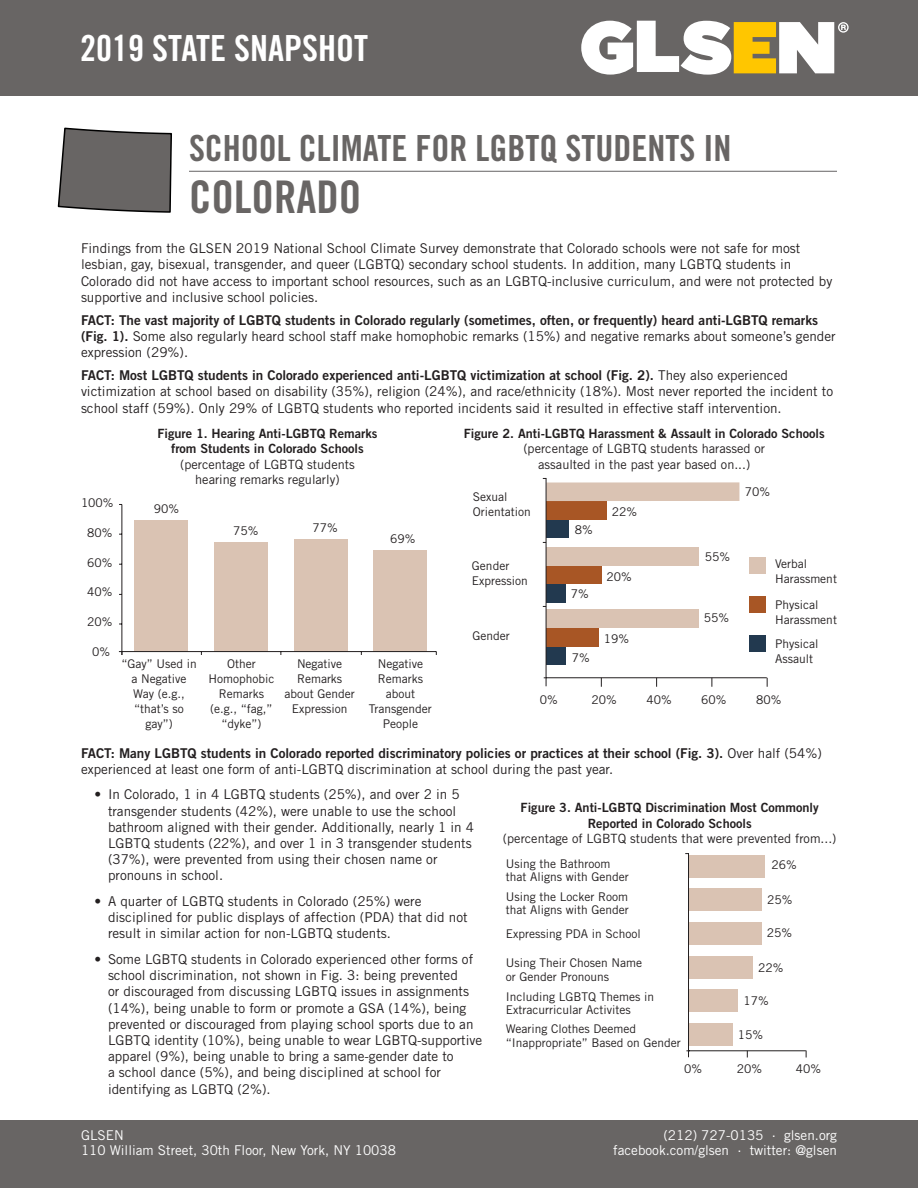
<style>
.page{position:relative;width:918px;height:1188px;background:#fff}
.page>*{position:absolute;margin:0;border:0;box-sizing:border-box;transform-origin:0 0}
.t1{font:45px "Trade Gothic Bold Cond Twenty";color:#686564}
.t2{font:36px "Trade Gothic Bold Cond Twenty";color:#686564}
.t3{font:36px "Trade Gothic Bold Cond Twenty";color:#fff}
.t4{font:13.5px/16.2px "Trade Gothic";color:#231f20}
.t5{font:13.5px "Trade Gothic Bold Two";color:#231f20}
.t6{font:13.5px "Trade Gothic";color:#fff}
.t7{font:12.75px/15.3px "Trade Gothic Bold Two";color:#231f20;text-align:center}
.t8{font:12.75px/15.3px "Trade Gothic";color:#231f20;text-align:center}
.t9{font:12px/15px "Trade Gothic";color:#231f20}
.s1{font-family:"Trade Gothic Bold Two"}
.s2{font-family:"Trade Gothic"}
</style>
<div class="page">
<hr style="left:189px;top:171px;width:648px;height:1px;background:#231f20">
<svg style="left:57px;top:127px;width:115px;height:86px;background:#726f6e"></svg>
<div style="left:0;top:1120px;width:918px;height:68px;background:#686564"></div>
<div style="left:0;top:0;width:918px;height:95px;background:#686564"></div>
<svg style="left:581px;top:21px;width:268px;height:54px"></svg>
<div style="left:373px;top:550px;width:54px;height:102px;background:#dac3b3"></div>
<div style="left:294px;top:539px;width:54px;height:113px;background:#dac3b3"></div>
<div style="left:214px;top:542px;width:54px;height:110px;background:#dac3b3"></div>
<div style="left:134px;top:520px;width:54px;height:132px;background:#dac3b3"></div>
<hr style="left:122px;top:651px;width:314px;height:1px;background:#231f20">
<hr style="left:122px;top:504px;width:1px;height:151px;background:#231f20">
<div style="left:546px;top:520px;width:22px;height:18px;background:#22394f"></div>
<div style="left:546px;top:609px;width:153px;height:19px;background:#dac3b3"></div>
<div style="left:546px;top:584px;width:19px;height:18px;background:#22394f"></div>
<div style="left:546px;top:565px;width:55px;height:19px;background:#a85625"></div>
<div style="left:546px;top:547px;width:153px;height:18px;background:#dac3b3"></div>
<div style="left:546px;top:501px;width:61px;height:19px;background:#a85625"></div>
<div style="left:546px;top:482px;width:193px;height:19px;background:#dac3b3"></div>
<div style="left:546px;top:646px;width:19px;height:19px;background:#22394f"></div>
<div style="left:546px;top:628px;width:53px;height:18px;background:#a85625"></div>
<hr style="left:546px;top:677px;width:221px;height:1px;background:#231f20">
<div style="left:749px;top:596px;width:16px;height:17px;background:#a85625"></div>
<div style="left:749px;top:557px;width:16px;height:17px;background:#dac3b3"></div>
<div style="left:749px;top:635px;width:16px;height:17px;background:#22394f"></div>
<hr style="left:546px;top:478px;width:1px;height:208px;background:#231f20">
<div style="left:688px;top:1024px;width:44px;height:22px;background:#dac3b3"></div>
<div style="left:688px;top:989px;width:50px;height:23px;background:#dac3b3"></div>
<div style="left:689px;top:956px;width:64px;height:22px;background:#dac3b3"></div>
<div style="left:688px;top:922px;width:74px;height:23px;background:#dac3b3"></div>
<div style="left:688px;top:889px;width:74px;height:22px;background:#dac3b3"></div>
<div style="left:688px;top:855px;width:77px;height:22px;background:#dac3b3"></div>
<hr style="left:688px;top:853px;width:1px;height:204px;background:#231f20">
<hr style="left:689px;top:1050px;width:117px;height:1px;background:#231f20">
<h2 class="t3" style="left:80px;top:27px;width:289px">2019 STATE SNAPSHOT</h2>
<h2 class="t2" style="left:189px;top:126px;width:544px">SCHOOL CLIMATE FOR LGBTQ STUDENTS IN</h2>
<h1 class="t1" style="left:189px;top:170px;width:174px">COLORADO</h1>
<p class="t4" style="left:81px;top:240px;width:753px">Findings from the GLSEN 2019 National School Climate Survey demonstrate that Colorado schools were not safe for most lesbian, gay, bisexual, transgender, and queer (LGBTQ) secondary school students. In addition, many LGBTQ students in Colorado did not have access to important school resources, such as an LGBTQ-inclusive curriculum, and were not protected by supportive and inclusive school policies.</p>
<p class="t5" style="left:81px;top:312px;width:739px">FACT: The vast majority of LGBTQ students in Colorado regularly (sometimes, often, or frequently) heard anti-LGBTQ remarks</p>
<p class="t4" style="left:81px;top:328px;width:756px"><span class="s1">(Fig. 1).</span> Some also regularly heard school staff make homophobic remarks (15%) and negative remarks about someone’s gender expression (29%).</p>
<p class="t5" style="left:81px;top:367px;width:708px">FACT: Most LGBTQ students in Colorado experienced anti-LGBTQ victimization at school (Fig. 2). <span class="s2">They also experienced</span></p>
<p class="t4" style="left:81px;top:383px;width:754px">victimization at school based on disability (35%), religion (24%), and race/ethnicity (18%). Most never reported the incident to school staff (59%). Only 29% of LGBTQ students who reported incidents said it resulted in effective staff intervention.</p>
<p class="t9" style="left:81px;top:495px;width:34px">100%</p>
<p class="t7" style="left:157px;top:426px;width:221px">Figure 1. Hearing Anti-LGBTQ Remarks from Students in Colorado Schools</p>
<p class="t8" style="left:180px;top:456px;width:176px">(percentage of LGBTQ students hearing remarks regularly)</p>
<p class="t9" style="left:154px;top:501px;width:27px">90%</p>
<p class="t7" style="left:464px;top:426px;width:362px">Figure 2. Anti-LGBTQ Harassment &amp; Assault in Colorado Schools</p>
<p class="t8" style="left:523px;top:441px;width:243px">(percentage of LGBTQ students harassed or assaulted in the past year based on...)</p>
<p class="t9" style="left:473px;top:489px;width:60px">Sexual<br>Orientation</p>
<p class="t9" style="left:612px;top:504px;width:27px">22%</p>
<p class="t9" style="left:745px;top:484px;width:27px">70%</p>
<p class="t9" style="left:87px;top:525px;width:27px">80%</p>
<p class="t9" style="left:233px;top:523px;width:27px">75%</p>
<p class="t9" style="left:312px;top:520px;width:27px">77%</p>
<p class="t9" style="left:390px;top:531px;width:27px">69%</p>
<p class="t9" style="left:575px;top:522px;width:19px">8%</p>
<p class="t9" style="left:87px;top:555px;width:27px">60%</p>
<p class="t9" style="left:87px;top:584px;width:27px">40%</p>
<p class="t9" style="left:87px;top:614px;width:27px">20%</p>
<p class="t9" style="left:92px;top:644px;width:19px">0%</p>
<p class="t9" style="left:121px;top:656px;width:77px;text-align:center">“Gay” Used in a Negative<br>Way (e.g., “that’s so gay”)</p>
<p class="t9" style="left:208px;top:656px;width:68px;text-align:center">Other<br>Homophobic<br>Remarks (e.g., “fag,” “dyke”)</p>
<p class="t9" style="left:284px;top:656px;width:72px;text-align:center">Negative<br>Remarks about Gender<br>Expression</p>
<p class="t9" style="left:369px;top:656px;width:64px;text-align:center">Negative<br>Remarks about<br>Transgender<br>People</p>
<p class="t9" style="left:705px;top:549px;width:27px">55%</p>
<p class="t9" style="left:472px;top:558px;width:57px">Gender<br>Expression</p>
<p class="t9" style="left:775px;top:556px;width:63px">Verbal<br>Harassment</p>
<p class="t9" style="left:775px;top:597px;width:63px">Physical<br>Harassment</p>
<p class="t9" style="left:775px;top:636px;width:45px">Physical</p>
<p class="t9" style="left:572px;top:650px;width:19px">7%</p>
<p class="t9" style="left:775px;top:651px;width:39px">Assault</p>
<p class="t9" style="left:606px;top:569px;width:27px">20%</p>
<p class="t9" style="left:571px;top:586px;width:19px">7%</p>
<p class="t9" style="left:704px;top:611px;width:27px">55%</p>
<p class="t9" style="left:472px;top:629px;width:39px">Gender</p>
<p class="t9" style="left:604px;top:631px;width:27px">19%</p>
<p class="t9" style="left:540px;top:692px;width:19px">0%</p>
<p class="t9" style="left:591px;top:692px;width:27px">20%</p>
<p class="t9" style="left:646px;top:692px;width:27px">40%</p>
<p class="t9" style="left:701px;top:692px;width:27px">60%</p>
<p class="t9" style="left:756px;top:692px;width:27px">80%</p>
<p class="t5" style="left:81px;top:744px;width:742px">FACT: Many LGBTQ students in Colorado reported discriminatory policies or practices at their school (Fig. 3). <span class="s2">Over half (54%)</span></p>
<p class="t4" style="left:81px;top:761px;width:534px">experienced at least one form of anti-LGBTQ discrimination at school during the past year.</p>
<p class="t4" style="left:108px;top:786px;width:368px;text-indent:-14px">• In Colorado, 1 in 4 LGBTQ students (25%), and over 2 in 5 transgender students (42%), were unable to use the school bathroom aligned with their gender. Additionally, nearly 1 in 4<br>LGBTQ students (22%), and over 1 in 3 transgender students (37%), were prevented from using their chosen name or pronouns in school.</p>
<p class="t4" style="left:108px;top:893px;width:361px;text-indent:-14px">• A quarter of LGBTQ students in Colorado (25%) were disciplined for public displays of affection (PDA) that did not result in similar action for non-LGBTQ students.</p>
<p class="t4" style="left:108px;top:951px;width:376px;text-indent:-14px">• Some LGBTQ students in Colorado experienced other forms of school discrimination, not shown in Fig. 3: being prevented<br>or discouraged from discussing LGBTQ issues in assignments (14%), being unable to form or promote a GSA (14%), being prevented or discouraged from playing school sports due to an LGBTQ identity (10%), being unable to wear LGBTQ-supportive apparel (9%), being unable to bring a same-gender date to<br>a school dance (5%), and being disciplined at school for identifying as LGBTQ (2%).</p>
<p class="t7" style="left:521px;top:800px;width:300px">Figure 3. Anti-LGBTQ Discrimination Most Commonly<br>Reported in Colorado Schools</p>
<p class="t8" style="left:503px;top:831px;width:335px">(percentage of LGBTQ students that were prevented from...)</p>
<p class="t9" style="left:506px;top:856px;width:124px;line-height:13.5px">Using the Bathroom that Aligns with Gender</p>
<p class="t9" style="left:772px;top:857px;width:27px">26%</p>
<p class="t9" style="left:506px;top:890px;width:124px;line-height:13.5px">Using the Locker Room that Aligns with Gender</p>
<p class="t9" style="left:767px;top:892px;width:27px">25%</p>
<p class="t9" style="left:767px;top:925px;width:27px">25%</p>
<p class="t9" style="left:506px;top:926px;width:136px">Expressing PDA in School</p>
<p class="t9" style="left:506px;top:956px;width:138px;line-height:13.5px">Using Their Chosen Name or Gender Pronouns</p>
<p class="t9" style="left:758px;top:960px;width:27px">22%</p>
<p class="t9" style="left:506px;top:989px;width:150px;line-height:13.5px">Including LGBTQ Themes in<br>Extracurricular Activites</p>
<p class="t9" style="left:743px;top:994px;width:27px">17%</p>
<p class="t9" style="left:506px;top:1022px;width:177px;line-height:13.5px">Wearing Clothes Deemed “Inappropriate” Based on Gender</p>
<p class="t9" style="left:738px;top:1027px;width:27px">15%</p>
<p class="t9" style="left:684px;top:1061px;width:19px">0%</p>
<p class="t9" style="left:737px;top:1061px;width:27px">20%</p>
<p class="t9" style="left:796px;top:1061px;width:27px">40%</p>
<p class="t6" style="left:81px;top:1127px;width:44px">GLSEN</p>
<p class="t6" style="left:663px;top:1127px;width:175px">(212) 727-0135 . glsen.org</p>
<p class="t6" style="left:81px;top:1142px;width:317px">110 William Street, 30th Floor, New York, NY 10038</p>
<p class="t6" style="left:613px;top:1142px;width:225px">facebook.com/glsen . twitter: @glsen</p>
</div>
